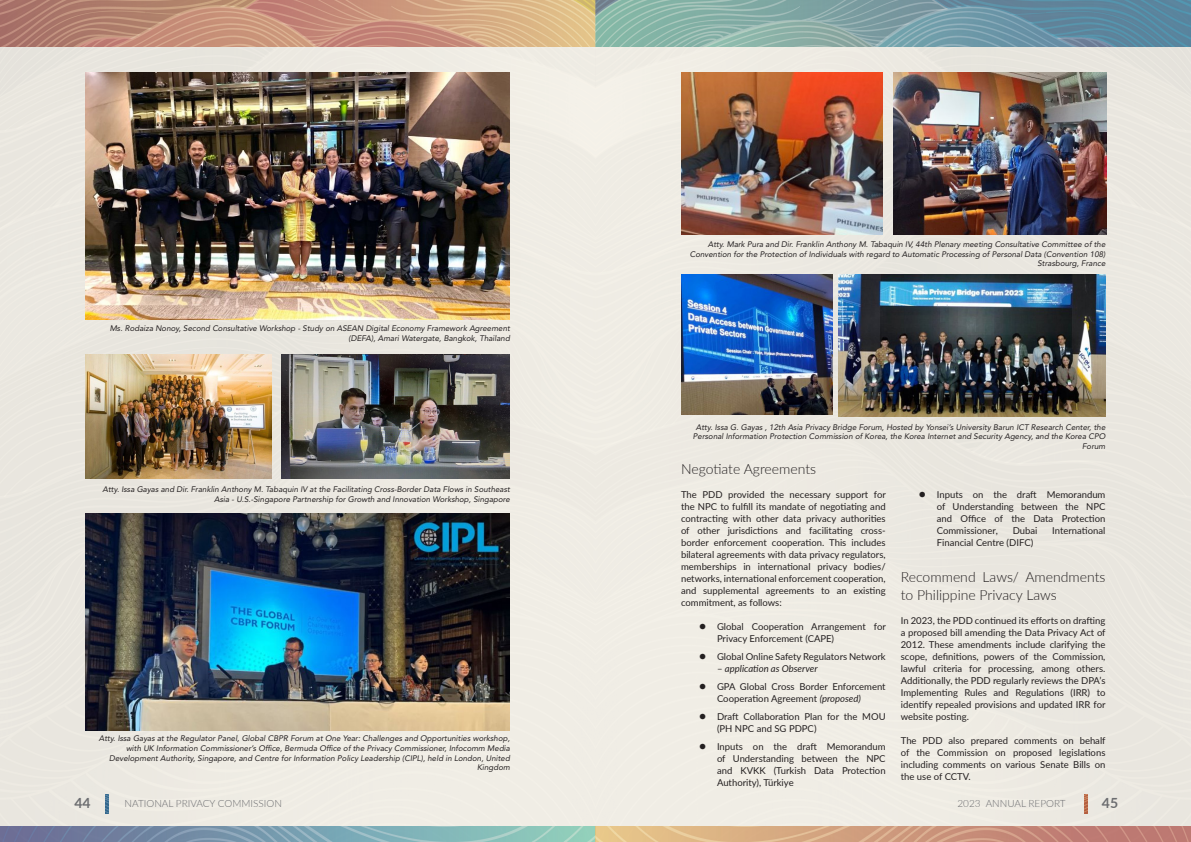
<style>
.page{position:relative;width:1191px;height:842px;background:#fff}
.page>*{position:absolute;margin:0;border:0;box-sizing:border-box;transform-origin:0 0}
.BODI_SUBH_1{font:300 14px/18px "Lato";color:#231f20}
.t1{font:700 14px "Lato";color:#6c6d70}
.t2{font:300 10px "Lato";color:#6c6d70}
.BODI_1{font:9.5px/12px "Lato";color:#231f20;text-align:justify}
.t3{font:italic 9.5px "Lato";color:#231f20}
.BODI_1-2{font:italic 8px/9.6px "Avenir LT Std";color:#231f20;text-align:right}
.s1{font-style:normal}
.s2{font-style:italic}
</style>
<div class="page">
<div style="left:0;top:47px;width:1191px;height:779px;background:#eeeae3"></div>
<img style="left:105px;top:794px;width:3px;height:19px">
<img style="left:1084px;top:794px;width:3px;height:19px">
<img style="left:0;top:0;width:1191px;height:47px">
<img style="left:0;top:826px;width:1191px;height:16px">
<img style="left:86px;top:72px;width:424px;height:247px">
<img style="left:85px;top:355px;width:186px;height:123px">
<img style="left:281px;top:355px;width:229px;height:123px">
<img style="left:86px;top:513px;width:424px;height:217px">
<img style="left:681px;top:72px;width:201px;height:162px">
<img style="left:893px;top:72px;width:213px;height:162px">
<img style="left:681px;top:274px;width:151px;height:140px">
<img style="left:838px;top:274px;width:267px;height:143px">
<svg style="left:700px;top:624px;width:5px;height:5px"></svg>
<svg style="left:700px;top:654px;width:5px;height:5px"></svg>
<svg style="left:700px;top:684px;width:5px;height:5px"></svg>
<svg style="left:700px;top:714px;width:5px;height:5px"></svg>
<svg style="left:700px;top:744px;width:5px;height:5px"></svg>
<svg style="left:919px;top:492px;width:6px;height:5px"></svg>
<p class="BODI_1-2" style="left:110px;top:323px;width:402px">Ms. Rodaiza Nonoy, Second Consultative Workshop - Study on ASEAN Digital Economy Framework Agreement (DEFA), Amari Watergate, Bangkok, Thailand</p>
<p class="BODI_1-2" style="left:102px;top:485px;width:409px">Atty. Issa Gayas and Dir. Franklin Anthony M. Tabaquin IV at the Facilitating Cross-Border Data Flows in Southeast<br>Asia - U.S.-Singapore Partnership for Growth and Innovation Workshop, Singapore</p>
<p class="BODI_1-2" style="left:99px;top:734px;width:413px">Atty. Issa Gayas at the Regulator Panel, Global CBPR Forum at One Year: Challenges and Opportunities workshop, with UK Information Commissioner’s Office, Bermuda Office of the Privacy Commissioner, Infocomm Media Development Authority, Singapore, and Centre for Information Policy Leadership (CIPL), held in London, United Kingdom</p>
<p class="BODI_1-2" style="left:689px;top:240px;width:417px">Atty. Mark Pura and Dir. Franklin Anthony M. Tabaquin IV, 44th Plenary meeting Consultative Committee of the<br>Convention for the Protection of Individuals with regard to Automatic Processing of Personal Data (Convention 108)<br>Strasbourg, France</p>
<p class="BODI_1-2" style="left:693px;top:422px;width:414px">Atty. Issa G. Gayas , 12th Asia Privacy Bridge Forum, Hosted by Yonsei’s University Barun ICT Research Center, the<br>Personal Information Protection Commission of Korea, the Korea Internet and Security Agency, and the Korea CPO<br>Forum</p>
<p class="BODI_SUBH_1" style="left:681px;top:459px;width:137px">Negotiate Agreements</p>
<p class="BODI_1" style="left:681px;top:488px;width:206px">The PDD provided the necessary support for the NPC to fulfill its mandate of negotiating and contracting with other data privacy authorities of other jurisdictions and facilitating cross&shy;border enforcement cooperation. This includes bilateral agreements with data privacy regulators, memberships in international privacy bodies/ networks, international enforcement cooperation, and supplemental agreements to an existing commitment, as follows:</p>
<p class="BODI_1" style="left:717px;top:620px;width:170px">Global Cooperation Arrangement for<br>Privacy Enforcement (CAPE)</p>
<p class="BODI_1" style="left:717px;top:650px;width:170px">Global Online Safety Regulators Network</p>
<p class="t3" style="left:717px;top:662px;width:102px"><span class="s1">–</span> application as Observer</p>
<p class="BODI_1" style="left:717px;top:680px;width:170px">GPA Global Cross Border Enforcement<br>Cooperation Agreement <span class="s2">(proposed)</span></p>
<p class="BODI_1" style="left:717px;top:710px;width:170px">Draft Collaboration Plan for the MOU (PH NPC and SG PDPC)</p>
<p class="BODI_1" style="left:717px;top:740px;width:170px">Inputs on the draft Memorandum of Understanding between the NPC and KVKK (Turkish Data Protection Authority), Türkiye</p>
<p class="BODI_1" style="left:936px;top:488px;width:170px">Inputs on the draft Memorandum of Understanding between the NPC and Office of the Data Protection Commissioner,</p>
<p class="BODI_1" style="left:1012px;top:524px;width:26px">Dubai</p>
<p class="BODI_1" style="left:1052px;top:524px;width:55px">International</p>
<p class="BODI_1" style="left:936px;top:536px;width:98px">Financial Centre (DIFC)</p>
<p class="BODI_SUBH_1" style="left:900px;top:567px;width:206px">Recommend Laws/ Amendments to Philippine Privacy Laws</p>
<p class="BODI_1" style="left:900px;top:614px;width:206px">In 2023, the PDD continued its efforts on drafting a proposed bill amending the Data Privacy Act of 2012. These amendments include clarifying the scope, definitions, powers of the Commission, lawful criteria for processing, among others.<br>Additionally, the PDD regularly reviews the DPA’s Implementing Rules and Regulations (IRR) to identify repealed provisions and updated IRR for website posting.</p>
<p class="BODI_1" style="left:900px;top:734px;width:206px">The PDD also prepared comments on behalf of the Commission on proposed legislations including comments on various Senate Bills on the use of CCTV.</p>
<h1 class="t1" style="left:74px;top:793px;width:18px">44</h1>
<p class="t2" style="left:125px;top:797px;width:159px">NATIONAL PRIVACY COMMISSION</p>
<p class="t2" style="left:957px;top:797px;width:110px">2023 ANNUAL REPORT</p>
<h1 class="t1" style="left:1102px;top:793px;width:18px">45</h1>
</div>
